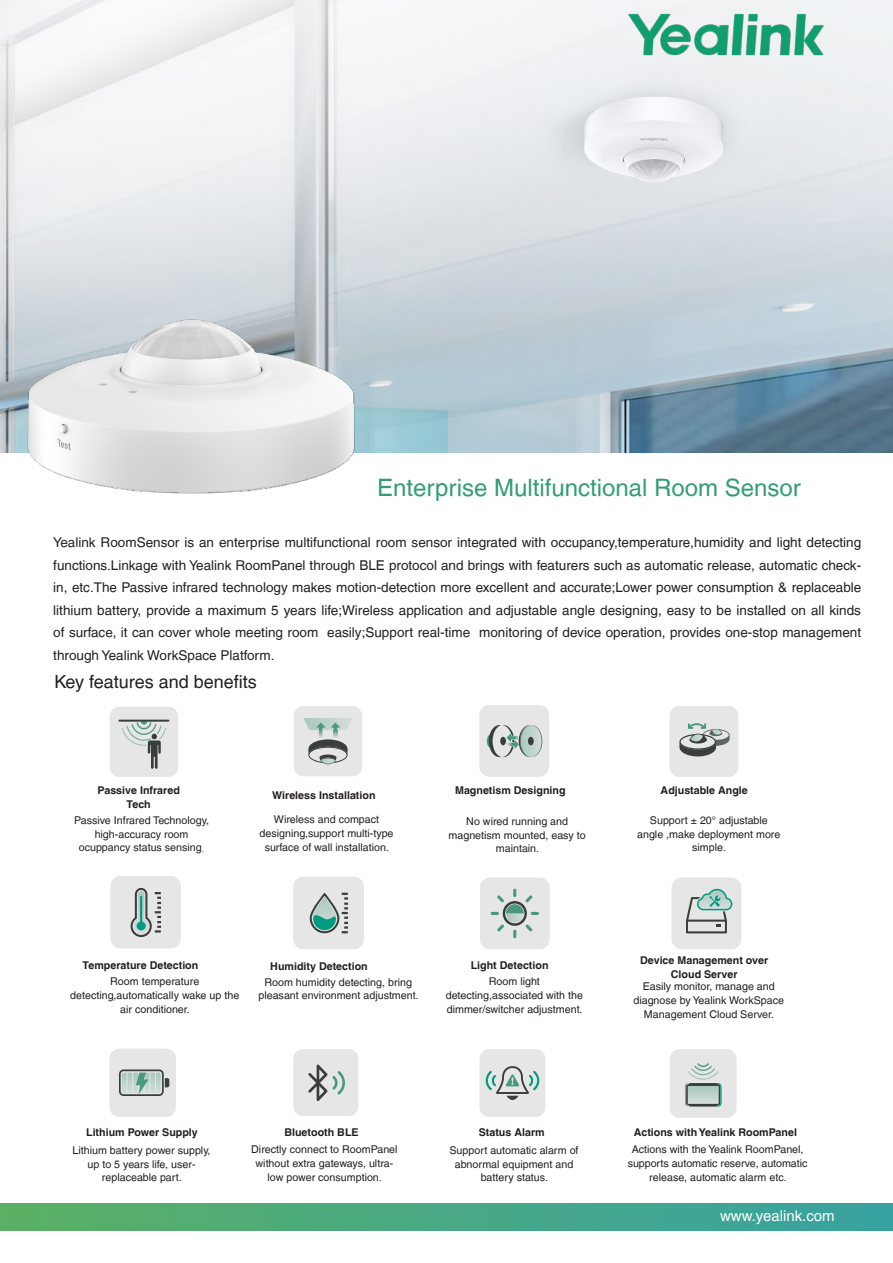
<style>
.page{position:relative;width:893px;height:1263px;background:#fff}
.page>*{position:absolute;margin:0;border:0;box-sizing:border-box;transform-origin:0 0}
.t1{font:24px "Helvetica LT";color:#339d74}
.t2{font:18px "Helvetica LT";color:#231f20}
.t3{font:15px "Helvetica LT";color:#fff}
.t4{font:13.5px/22.5px "Helvetica LT";color:#231f20;text-align:justify}
.t5{font:10.65px/13.6px "Helvetica LT";color:#231f20;text-align:center}
.t6{font:700 10.65px/13.6px "Helvetica LT";color:#231f20;text-align:center}
.s1{font-family:"Adobe Song Std";font-weight:300}
</style>
<div class="page">
<div style="left:0;top:1203px;width:893px;height:27px;background:linear-gradient(to right,#5ab065,#38a2a2)"></div>
<img style="left:0;top:0;width:893px;height:453px">
<div style="left:110px;top:707px;width:68px;height:70px;background:#e7e6e6;border-radius:10px"></div>
<hr style="left:118px;top:720px;width:51px;height:2px;background:#393d3d">
<svg style="left:122px;top:721px;width:44px;height:48px"></svg>
<div style="left:294px;top:706px;width:68px;height:70px;background:#e7e6e6;border-radius:10px"></div>
<img style="left:303px;top:718px;width:49px;height:9px">
<svg style="left:308px;top:723px;width:40px;height:41px"></svg>
<div style="left:479px;top:705px;width:70px;height:72px;background:#e7e6e6;border-radius:10px"></div>
<svg style="left:487px;top:725px;width:55px;height:32px"></svg>
<div style="left:669px;top:706px;width:69px;height:71px;background:#e7e6e6;border-radius:10px"></div>
<svg style="left:679px;top:723px;width:51px;height:33px"></svg>
<div style="left:110px;top:876px;width:71px;height:72px;background:#e7e6e6;border-radius:10px"></div>
<svg style="left:131px;top:888px;width:30px;height:49px"></svg>
<div style="left:293px;top:877px;width:71px;height:72px;background:#e7e6e6;border-radius:10px"></div>
<svg style="left:310px;top:893px;width:38px;height:40px"></svg>
<div style="left:480px;top:877px;width:70px;height:72px;background:#e7e6e6;border-radius:10px"></div>
<svg style="left:491px;top:889px;width:48px;height:49px"></svg>
<div style="left:671px;top:877px;width:70px;height:72px;background:#e7e6e6;border-radius:10px"></div>
<svg style="left:686px;top:889px;width:46px;height:44px"></svg>
<div style="left:109px;top:1048px;width:67px;height:69px;background:#e7e6e6;border-radius:10px"></div>
<svg style="left:119px;top:1069px;width:50px;height:27px"></svg>
<div style="left:480px;top:1049px;width:65px;height:68px;background:#e7e6e6;border-radius:10px"></div>
<svg style="left:486px;top:1066px;width:53px;height:34px"></svg>
<div style="left:670px;top:1049px;width:67px;height:69px;background:#e7e6e6;border-radius:10px"></div>
<svg style="left:685px;top:1063px;width:36px;height:43px"></svg>
<div style="left:293px;top:1049px;width:65px;height:67px;background:#e7e6e6;border-radius:9px"></div>
<svg style="left:308px;top:1064px;width:37px;height:37px"></svg>
<img style="left:628px;top:12px;width:197px;height:46px">
<img style="left:25px;top:314px;width:333px;height:180px">
<h1 class="t1" style="left:377px;top:478px;width:425px">Enterprise Multifunctional Room Sensor</h1>
<p class="t4" style="left:53px;top:532px;width:809px">Yealink RoomSensor is an enterprise multifunctional room sensor integrated with occupancy,temperature,humidity and light detecting functions.Linkage with Yealink RoomPanel through BLE protocol and brings with featurers such as automatic release, automatic check&shy;in, etc.The Passive infrared technology makes motion-detection more excellent and accurate;Lower power consumption &amp; replaceable lithium battery, provide a maximum 5 years life;Wireless application and adjustable angle designing, easy to be installed on all kinds of surface, it can cover whole meeting room easily;Support real-time monitoring of device operation, provides one-stop management through Yealink WorkSpace Platform.</p>
<h2 class="t2" style="left:54px;top:672px;width:204px">Key features and benefits</h2>
<p class="t6" style="left:98px;top:784px;width:84px">Passive Infrared<br>Tech</p>
<p class="t6" style="left:272px;top:790px;width:105px">Wireless Installation</p>
<p class="t5" style="left:259px;top:814px;width:136px">Wireless and compact designing,support multi-type surface of wall installation.</p>
<p class="t5" style="left:449px;top:815px;width:139px">No wired running and magnetism mounted, easy to maintain.</p>
<p class="t6" style="left:455px;top:784px;width:112px">Magnetism Designing</p>
<p class="t5" style="left:74px;top:814px;width:136px">Passive Infrared Technology, high-accuracy room ocuppancy status sensing<span class="s1">.</span></p>
<p class="t6" style="left:661px;top:784px;width:89px">Adjustable Angle</p>
<p class="t5" style="left:637px;top:814px;width:145px">Support ± 20° adjustable angle ,make deployment more simple.</p>
<p class="t6" style="left:83px;top:960px;width:117px">Temperature Detection</p>
<p class="t5" style="left:70px;top:976px;width:171px">Room temperature detecting,automatically wake up the air conditioner.</p>
<p class="t6" style="left:270px;top:960px;width:99px">Humidity Detection</p>
<p class="t5" style="left:258px;top:976px;width:162px">Room humidity detecting, bring pleasant environment adjustment.</p>
<p class="t6" style="left:471px;top:960px;width:79px">Light Detection</p>
<p class="t5" style="left:446px;top:976px;width:139px">Room light detecting,associated with the dimmer/switcher adjustment.</p>
<p class="t6" style="left:640px;top:955px;width:130px">Device Management over<br>Cloud Server</p>
<p class="t5" style="left:633px;top:981px;width:152px">Easily monitor, manage and diagnose by Yealink WorkSpace<br>Management Cloud Server.</p>
<p class="t6" style="left:86px;top:1127px;width:113px">Lithium Power Supply</p>
<p class="t6" style="left:284px;top:1127px;width:76px">Bluetooth BLE</p>
<p class="t5" style="left:73px;top:1144px;width:140px">Lithium battery power supply, up to 5 years life, user&shy;replaceable part.</p>
<p class="t5" style="left:251px;top:1144px;width:148px">Directly connect to RoomPanel without extra gateways, ultra&shy;low power consumption.</p>
<p class="t6" style="left:479px;top:1126px;width:67px">Status Alarm</p>
<p class="t5" style="left:449px;top:1144px;width:131px">Support automatic alarm of abnormal equipment and battery status.</p>
<p class="t6" style="left:634px;top:1126px;width:165px">Actions with Yealink RoomPanel</p>
<p class="t5" style="left:628px;top:1144px;width:181px">Actions with the Yealink RoomPanel, supports automatic reserve, automatic release, automatic alarm etc.</p>
<h3 class="t3" style="left:720px;top:1210px;width:116px">www.yealink.com</h3>
</div>
